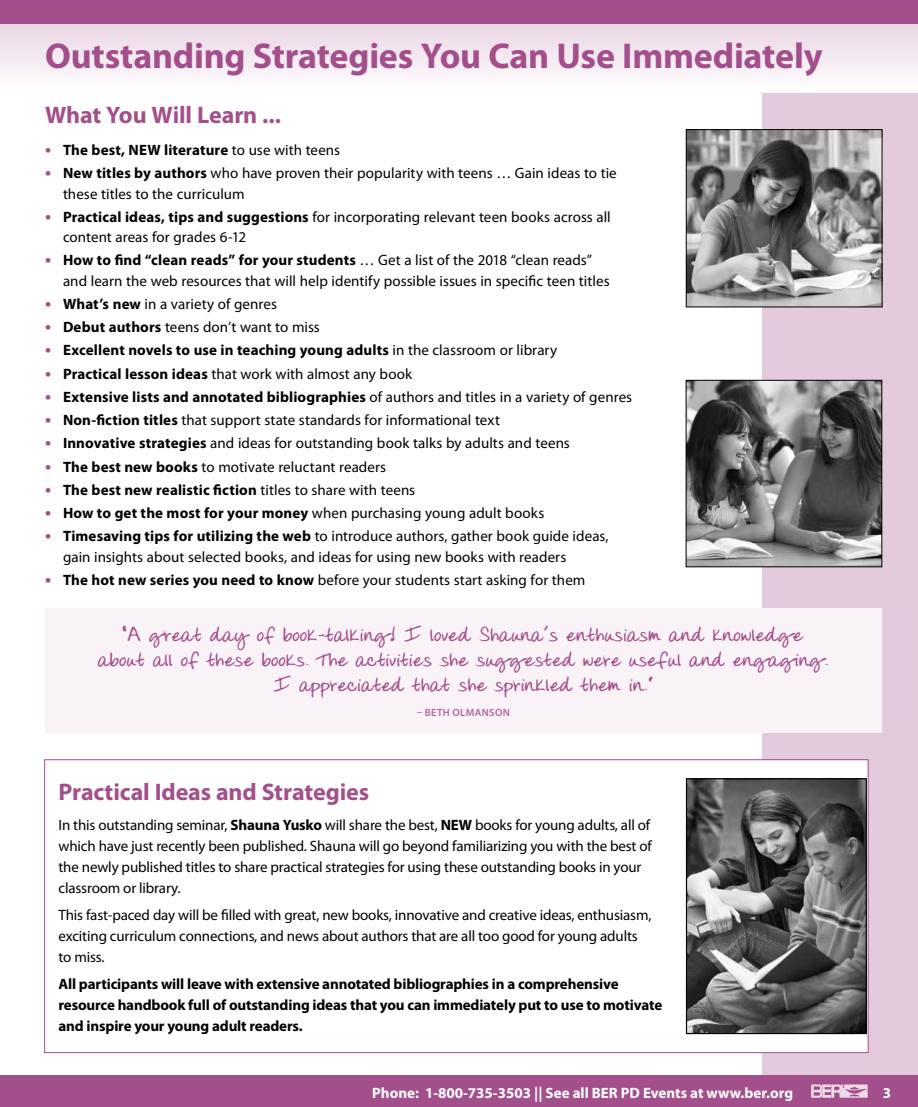
<style>
.page{position:relative;width:918px;height:1107px;background:#fff}
.page>*{position:absolute;margin:0;border:0;box-sizing:border-box;transform-origin:0 0}
.t1{font:700 36px "Myriad Pro";letter-spacing:-.005em;color:#a34f8b}
.t2{font:700 24px "Myriad Pro";letter-spacing:-.005em;color:#a34f8b}
.t3{font:700 21px/25.2px "Donnys Hand";letter-spacing:.005em;color:#a34f8b;text-align:center}
.t4{font:15px/21px "Myriad Pro";color:#000}
.t5{font:700 15px/21px "Myriad Pro";letter-spacing:-.01em;color:#000}
.t6{font:700 15px "Myriad Pro";letter-spacing:.01em;color:#000}
.t7{font:700 15px "Myriad Pro";color:#fff}
.t8{font:600 10.5px "Myriad Pro";letter-spacing:.035em;color:#b0689b}
.s1{font-size:18px;color:#a34f8b}
.s2{font-weight:400}
.s3{font-weight:700;font-size:18px;color:#a34f8b}
.s4{font-weight:700}
</style>
<div class="page">
<div style="left:763px;top:0;width:155px;height:1107px;background:#e3cadc"></div>
<div style="left:0;top:1076px;width:918px;height:31px;background:#a34f8b"></div>
<svg style="left:811px;top:1084px;width:57px;height:14px"></svg>
<svg style="left:0;top:24px;width:918px;height:68px"></svg>
<div style="left:0;top:0;width:918px;height:24px;background:#a34f8b"></div>
<div style="left:45px;top:608px;width:837px;height:124px;background:#f9f3f7"></div>
<div style="left:45px;top:760px;width:823px;height:293px;background:#fff"></div>
<img style="left:688px;top:131px;width:192px;height:174px">
<div style="left:686px;top:129px;width:196px;height:178px;border:1px solid #000"></div>
<img style="left:688px;top:382px;width:192px;height:183px">
<div style="left:686px;top:380px;width:196px;height:187px;border:1px solid #000"></div>
<img style="left:688px;top:780px;width:177px;height:252px">
<div style="left:686px;top:778px;width:181px;height:256px;border:1px solid #000"></div>
<h1 class="t1" style="left:45px;top:32px;width:779px">Outstanding Strategies You Can Use Immediately</h1>
<h2 class="t2" style="left:45px;top:99px;width:238px">What You Will Learn ...</h2>
<p class="t6" style="left:45px;top:140px;width:297px"><span class="s1">•</span> The best, NEW literature <span class="s2">to use with teens</span></p>
<p class="t4" style="left:63px;top:163px;width:555px;line-height:20.2px;text-indent:-18px"><span class="s3">•</span> <span class="s4">New titles by authors</span> who have proven their popularity with teens … Gain ideas to tie these titles to the curriculum</p>
<p class="t4" style="left:63px;top:207px;width:549px;line-height:20.2px;text-indent:-18px"><span class="s3">•</span> <span class="s4">Practical ideas, tips and suggestions</span> for incorporating relevant teen books across all content areas for grades 6‑12</p>
<p class="t4" style="left:63px;top:250px;width:548px;line-height:20.2px;text-indent:-18px"><span class="s3">•</span> <span class="s4">How to find “clean reads” for your students</span> … Get a list of the 2018 “clean reads” and learn the web resources that will help identify possible issues in specific teen titles</p>
<p class="t4" style="left:45px;top:293px;width:234px"><span class="s3">•</span> <span class="s4">What’s new</span> in a variety of genres</p>
<p class="t4" style="left:45px;top:316px;width:276px"><span class="s3">•</span> <span class="s4">Debut authors</span> teens don’t want to miss</p>
<p class="t5" style="left:45px;top:339px;width:514px"><span class="s1">•</span> Excellent novels to use in teaching young adults <span class="s2">in the classroom or library</span></p>
<p class="t4" style="left:45px;top:363px;width:369px"><span class="s3">•</span> <span class="s4">Practical lesson ideas</span> that work with almost any book</p>
<p class="t5" style="left:45px;top:386px;width:589px"><span class="s1">•</span> Extensive lists and annotated bibliographies <span class="s2">of authors and titles in a variety of genres</span></p>
<p class="t4" style="left:45px;top:409px;width:457px"><span class="s3">•</span> <span class="s4">Non‑fiction titles</span> that support state standards for informational text</p>
<p class="t4" style="left:45px;top:433px;width:526px"><span class="s3">•</span> <span class="s4">Innovative strategies</span> and ideas for outstanding book talks by adults and teens</p>
<p class="t4" style="left:45px;top:456px;width:343px"><span class="s3">•</span> <span class="s4">The best new books</span> to motivate reluctant readers</p>
<p class="t6" style="left:45px;top:480px;width:372px"><span class="s1">•</span> The best new realistic fiction <span class="s2">titles to share with teens</span></p>
<p class="t4" style="left:45px;top:502px;width:501px"><span class="s3">•</span> <span class="s4">How to get the most for your money</span> when purchasing young adult books</p>
<p class="t4" style="left:63px;top:526px;width:547px;line-height:20.2px;text-indent:-18px"><span class="s3">•</span> <span class="s4">Timesaving tips for utilizing the web</span> to introduce authors, gather book guide ideas, gain insights about selected books, and ideas for using new books with readers</p>
<p class="t4" style="left:45px;top:569px;width:542px"><span class="s3">•</span> <span class="s4">The hot new series you need to know</span> before your students start asking for them</p>
<h3 class="t3" style="left:98px;top:623px;width:732px">“A great day of book-talking! I loved Shauna’s enthusiasm and knowledge about all of these books. The activities she suggested were useful and engaging.<br>I appreciated that she sprinkled them in.”</h3>
<p class="t8" style="left:417px;top:706px;width:94px">– BETH OLMANSON</p>
<h2 class="t2" style="left:58px;top:776px;width:312px">Practical Ideas and Strategies</h2>
<p class="t4" style="left:58px;top:814px;width:595px">In this outstanding seminar, <span class="s4">Shauna Yusko</span> will share the best, <span class="s4">NEW</span> books for young adults, all of which have just recently been published. Shauna will go beyond familiarizing you with the best of the newly published titles to share practical strategies for using these outstanding books in your classroom or library.</p>
<p class="t4" style="left:58px;top:904px;width:595px">This fast-paced day will be filled with great, new books, innovative and creative ideas, enthusiasm, exciting curriculum connections, and news about authors that are all too good for young adults to miss.</p>
<p class="t5" style="left:58px;top:973px;width:605px">All participants will leave with extensive annotated bibliographies in a comprehensive resource handbook full of outstanding ideas that you can immediately put to use to motivate and inspire your young adult readers.</p>
<p class="t7" style="left:372px;top:1083px;width:422px">Phone: 1-800-735-3503 || See all BER PD Events at www.ber.org</p>
<p class="t7" style="left:883px;top:1083px;width:10px">3</p>
</div>
